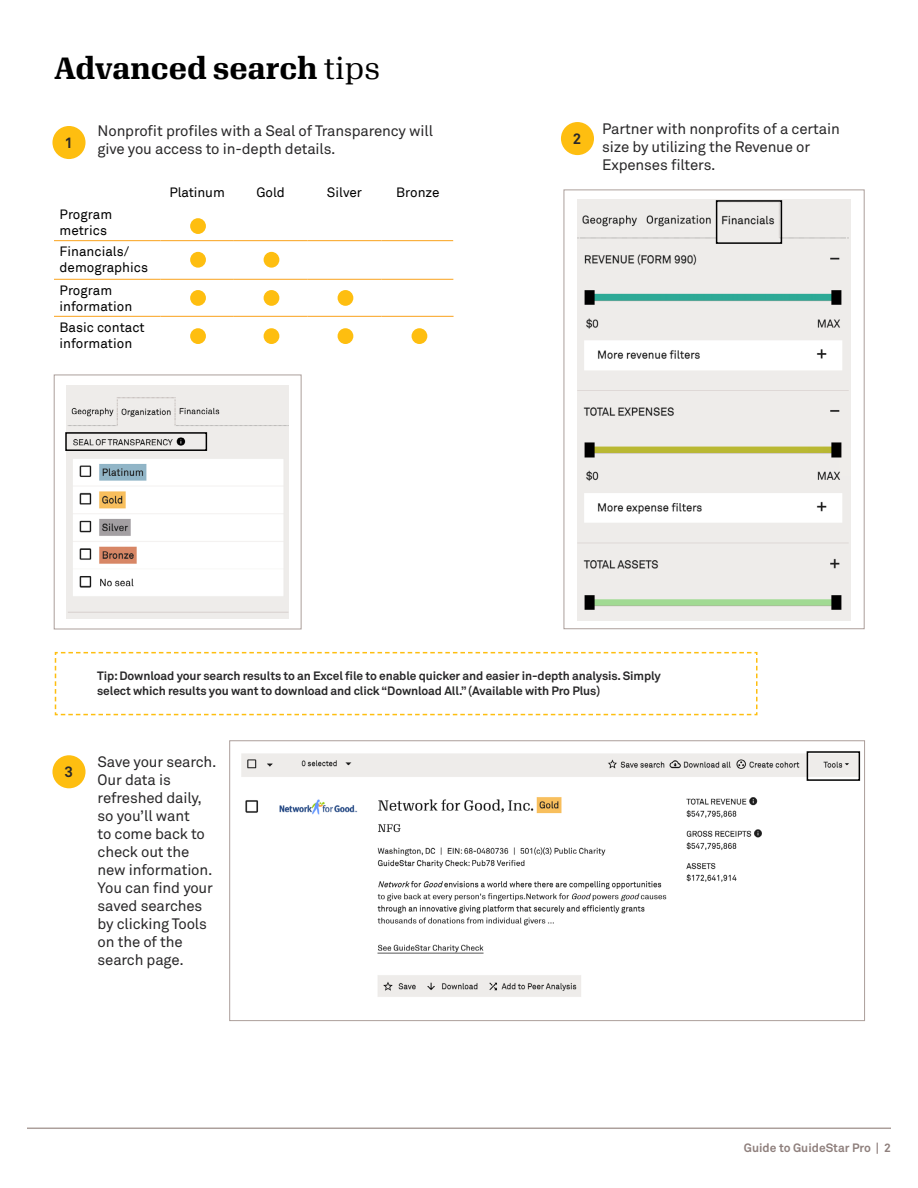
<style>
.page{position:relative;width:918px;height:1188px;background:#fff}
.page>*{position:absolute;margin:0;border:0;box-sizing:border-box;transform-origin:0 0}
.t1{font:700 30px "Algebra";color:#000}
.t2{font:15px/18px "Akkurat Std";letter-spacing:-.01em;color:#292829}
.t3{font:700 15px "Akkurat Std";color:#292829}
.t4{font:13.5px/16.2px "Akkurat";color:#000}
.t5{font:700 12px/14.4px "Akkurat Std";letter-spacing:-.01em;color:#292829}
.t6{font:700 12px "Akkurat Std";color:#8f807d}
.s1{font-weight:400}
</style>
<div class="page">
<hr style="left:27px;top:1128px;width:864px;height:1px;background:#ac9f9b">
<svg style="left:564px;top:190px;width:301px;height:439px"></svg>
<img style="left:577px;top:200px;width:273px;height:421px">
<div style="left:52px;top:126px;width:34px;height:33px;background:#febe10;border-radius:50%"></div>
<div style="left:561px;top:122px;width:33px;height:33px;background:#febe10;border-radius:50%"></div>
<svg style="left:54px;top:375px;width:248px;height:254px"></svg>
<div style="left:716px;top:200px;width:66px;height:44px;border:2px solid #000"></div>
<div style="left:65px;top:432px;width:142px;height:19px;border:2px solid #000"></div>
<svg style="left:54px;top:651px;width:704px;height:65px"></svg>
<svg style="left:229px;top:740px;width:636px;height:281px"></svg>
<div style="left:807px;top:751px;width:53px;height:30px;border:2px solid #000"></div>
<div style="left:52px;top:755px;width:34px;height:33px;background:#febe10;border-radius:50%"></div>
<hr style="left:54px;top:240px;width:107px;height:1px;background:#faa21b">
<hr style="left:161px;top:240px;width:73px;height:1px;background:#faa21b">
<hr style="left:54px;top:279px;width:107px;height:1px;background:#faa21b">
<hr style="left:161px;top:279px;width:73px;height:1px;background:#faa21b">
<hr style="left:54px;top:316px;width:107px;height:1px;background:#faa21b">
<hr style="left:161px;top:316px;width:73px;height:1px;background:#faa21b">
<hr style="left:234px;top:240px;width:74px;height:1px;background:#faa21b">
<hr style="left:308px;top:240px;width:73px;height:1px;background:#faa21b">
<hr style="left:234px;top:279px;width:74px;height:1px;background:#faa21b">
<hr style="left:234px;top:316px;width:74px;height:1px;background:#faa21b">
<hr style="left:308px;top:279px;width:73px;height:1px;background:#faa21b">
<hr style="left:308px;top:316px;width:73px;height:1px;background:#faa21b">
<hr style="left:381px;top:279px;width:74px;height:1px;background:#faa21b">
<hr style="left:381px;top:240px;width:74px;height:1px;background:#faa21b">
<hr style="left:381px;top:316px;width:74px;height:1px;background:#faa21b">
<div style="left:190px;top:218px;width:16px;height:16px;background:#febe10;border-radius:50%"></div>
<div style="left:264px;top:252px;width:15px;height:16px;background:#febe10;border-radius:50%"></div>
<div style="left:190px;top:252px;width:16px;height:16px;background:#febe10;border-radius:50%"></div>
<div style="left:190px;top:290px;width:16px;height:16px;background:#febe10;border-radius:50%"></div>
<div style="left:190px;top:328px;width:16px;height:16px;background:#febe10;border-radius:50%"></div>
<div style="left:264px;top:290px;width:15px;height:16px;background:#febe10;border-radius:50%"></div>
<div style="left:264px;top:328px;width:15px;height:16px;background:#febe10;border-radius:50%"></div>
<div style="left:338px;top:290px;width:15px;height:16px;background:#febe10;border-radius:50%"></div>
<div style="left:338px;top:328px;width:15px;height:16px;background:#febe10;border-radius:50%"></div>
<div style="left:412px;top:328px;width:15px;height:16px;background:#febe10;border-radius:50%"></div>
<div style="left:453px;top:239px;width:5px;height:79px;background:#fff"></div>
<h1 class="t1" style="left:54px;top:45px;width:328px">Advanced search <span class="s1">tips</span></h1>
<p class="t3" style="left:64px;top:134px;width:10px">1</p>
<p class="t2" style="left:98px;top:122px;width:337px">Nonprofit profiles with a Seal of Transparency will give you access to in-depth details.</p>
<p class="t4" style="left:169px;top:185px;width:57px">Platinum</p>
<p class="t4" style="left:256px;top:185px;width:30px">Gold</p>
<p class="t4" style="left:327px;top:185px;width:37px">Silver</p>
<p class="t4" style="left:396px;top:185px;width:45px">Bronze</p>
<p class="t4" style="left:60px;top:206px;width:54px">Program metrics</p>
<p class="t4" style="left:60px;top:244px;width:90px">Financials/ demographics</p>
<p class="t4" style="left:60px;top:282px;width:74px">Program information</p>
<p class="t4" style="left:60px;top:319px;width:87px">Basic contact information</p>
<p class="t3" style="left:573px;top:130px;width:10px">2</p>
<p class="t2" style="left:602px;top:120px;width:239px">Partner with nonprofits of a certain size by utilizing the Revenue or<br>Expenses filters.</p>
<p class="t3" style="left:64px;top:763px;width:10px">3</p>
<p class="t5" style="left:97px;top:669px;width:565px">Tip: Download your search results to an Excel file to enable quicker and easier in-depth analysis. Simply select which results you want to download and click “Download All.” (Available with Pro Plus)</p>
<p class="t2" style="left:98px;top:753px;width:120px">Save your search.<br>Our data is refreshed daily, so you’ll want<br>to come back to check out the new information.<br>You can find your saved searches by clicking Tools on the of the search page.</p>
<p class="t6" style="left:744px;top:1140px;width:149px">Guide to GuideStar Pro | 2</p>
</div>
